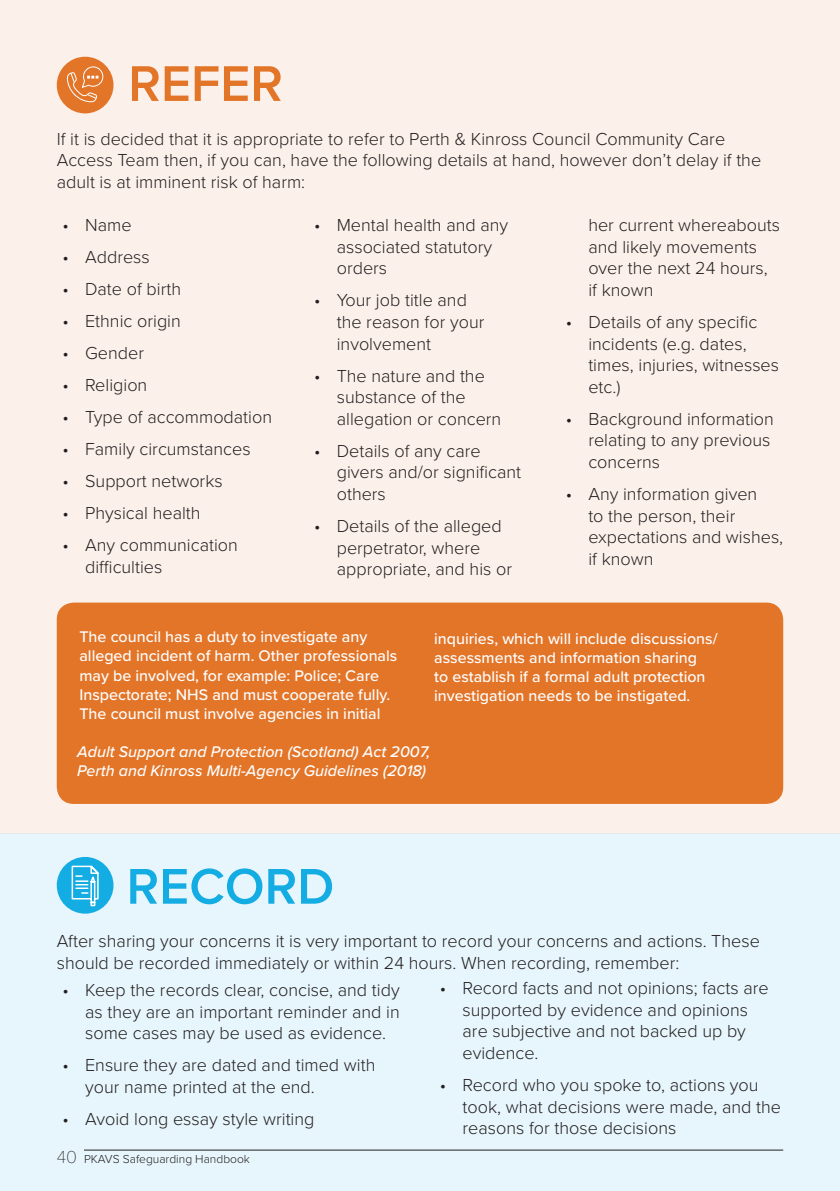
<style>
.page{position:relative;width:840px;height:1191px;background:#fff}
.page>*{position:absolute;margin:0;border:0;box-sizing:border-box;transform-origin:0 0}
.t1{font:600 52px "Proxima Nova";color:#13ace3}
.t2{font:600 52px "Proxima Nova";color:#e37529}
.t3{font:300 18px/21.6px "Proxima Nova";color:#231f20}
.t4{font:500 16px/19.2px "Proxima Nova";color:#fff}
.t5{font:italic 500 16px/19.2px "Proxima Nova";color:#fff}
.t6{font:300 12px "Proxima Nova";color:#231f20}
.s1{font-family:"Proxima Nova T";font-weight:100;font-size:18px}
</style>
<div class="page">
<div style="left:0;top:833px;width:839px;height:358px;background:#e7f6fc"></div>
<div style="left:0;top:0;width:839px;height:833px;background:#fcf1ea"></div>
<div style="left:57px;top:602px;width:725px;height:202px;background:#e37529;border-radius:17px"></div>
<hr style="left:84px;top:1149px;width:698px;height:1px;background:#231f20">
<div style="left:57px;top:57px;width:56px;height:56px;background:#e37529;border-radius:50%"></div>
<div style="left:57px;top:857px;width:56px;height:56px;background:#13ace3;border-radius:50%"></div>
<svg style="left:71px;top:865px;width:28px;height:42px"></svg>
<svg style="left:66px;top:66px;width:38px;height:37px"></svg>
<h1 class="t2" style="left:128px;top:45px;width:156px">REFER</h1>
<p class="t3" style="left:57px;top:127px;width:705px">If it is decided that it is appropriate to refer to Perth &amp; Kinross Council Community Care<br>Access Team then, if you can, have the following details at hand, however don’t delay if the adult is at imminent risk of harm:</p>
<p class="t3" style="left:62px;top:213px;width:71px">• Name</p>
<p class="t3" style="left:62px;top:245px;width:89px">• Address</p>
<p class="t3" style="left:62px;top:277px;width:120px">• Date of birth</p>
<p class="t3" style="left:62px;top:309px;width:120px">• Ethnic origin</p>
<p class="t3" style="left:62px;top:341px;width:83px">• Gender</p>
<p class="t3" style="left:62px;top:373px;width:86px">• Religion</p>
<p class="t3" style="left:62px;top:405px;width:211px">• Type of accommodation</p>
<p class="t3" style="left:62px;top:437px;width:189px">• Family circumstances</p>
<p class="t3" style="left:62px;top:469px;width:162px">• Support networks</p>
<p class="t3" style="left:62px;top:501px;width:140px">• Physical health</p>
<p class="t3" style="left:85px;top:533px;width:154px;text-indent:-23px">• Any communication difficulties</p>
<p class="t3" style="left:336px;top:213px;width:173px;text-indent:-23px">• Mental health and any associated statutory orders</p>
<p class="t3" style="left:336px;top:289px;width:149px;text-indent:-23px">• Your job title and the reason for your involvement</p>
<p class="t3" style="left:336px;top:364px;width:166px;text-indent:-23px">• The nature and the substance of the allegation or concern</p>
<p class="t3" style="left:336px;top:439px;width:186px;text-indent:-23px">• Details of any care givers and/or significant others</p>
<p class="t3" style="left:336px;top:514px;width:177px;text-indent:-23px">• Details of the alleged perpetrator, where appropriate, and his or</p>
<p class="t3" style="left:588px;top:213px;width:193px">her current whereabouts and likely movements over the next 24 hours, if known</p>
<p class="t3" style="left:588px;top:310px;width:192px;text-indent:-23px">• Details of any specific incidents (e.g. dates, times, injuries, witnesses etc.)</p>
<p class="t3" style="left:588px;top:407px;width:187px;text-indent:-23px">• Background information relating to any previous concerns</p>
<p class="t3" style="left:588px;top:482px;width:196px;text-indent:-23px">• Any information given<br>to the person, their expectations and wishes, if known</p>
<p class="t4" style="left:79px;top:626px;width:319px">The council has a duty to investigate any alleged incident of harm. Other professionals may be involved, for example: Police; Care Inspectorate; NHS and must cooperate fully.<br>The council must involve agencies in initial</p>
<p class="t4" style="left:434px;top:628px;width:285px">inquiries, which will include discussions/ assessments and information sharing<br>to establish if a formal adult protection investigation needs to be instigated.</p>
<p class="t5" style="left:77px;top:742px;width:354px">Adult Support and Protection (Scotland) Act 2007,<br>Perth and Kinross Multi-Agency Guidelines (2018)</p>
<h1 class="t1" style="left:126px;top:847px;width:209px">RECORD</h1>
<p class="t3" style="left:57px;top:929px;width:704px">After sharing your concerns it is very important to record your concerns and actions. These should be recorded immediately or within 24 hours. When recording, remember:</p>
<p class="t3" style="left:85px;top:978px;width:316px;text-align:justify;text-indent:-23px">• Keep the records clear, concise, and tidy as they are an important reminder and in some cases may be used as evidence.</p>
<p class="t3" style="left:85px;top:1053px;width:291px;text-indent:-23px">• Ensure they are dated and timed with your name printed at the end.</p>
<p class="t3" style="left:62px;top:1107px;width:253px">• Avoid long essay style writing</p>
<p class="t3" style="left:462px;top:976px;width:307px;text-indent:-23px">• Record facts and not opinions; facts are supported by evidence and opinions are subjective and not backed up by evidence.</p>
<p class="t3" style="left:462px;top:1073px;width:320px;text-indent:-23px">• Record who you spoke to, actions you took, what decisions were made, and the reasons for those decisions</p>
<p class="t6" style="left:57px;top:1150px;width:195px"><span class="s1">40</span> PKAVS Safeguarding Handbook</p>
</div>
